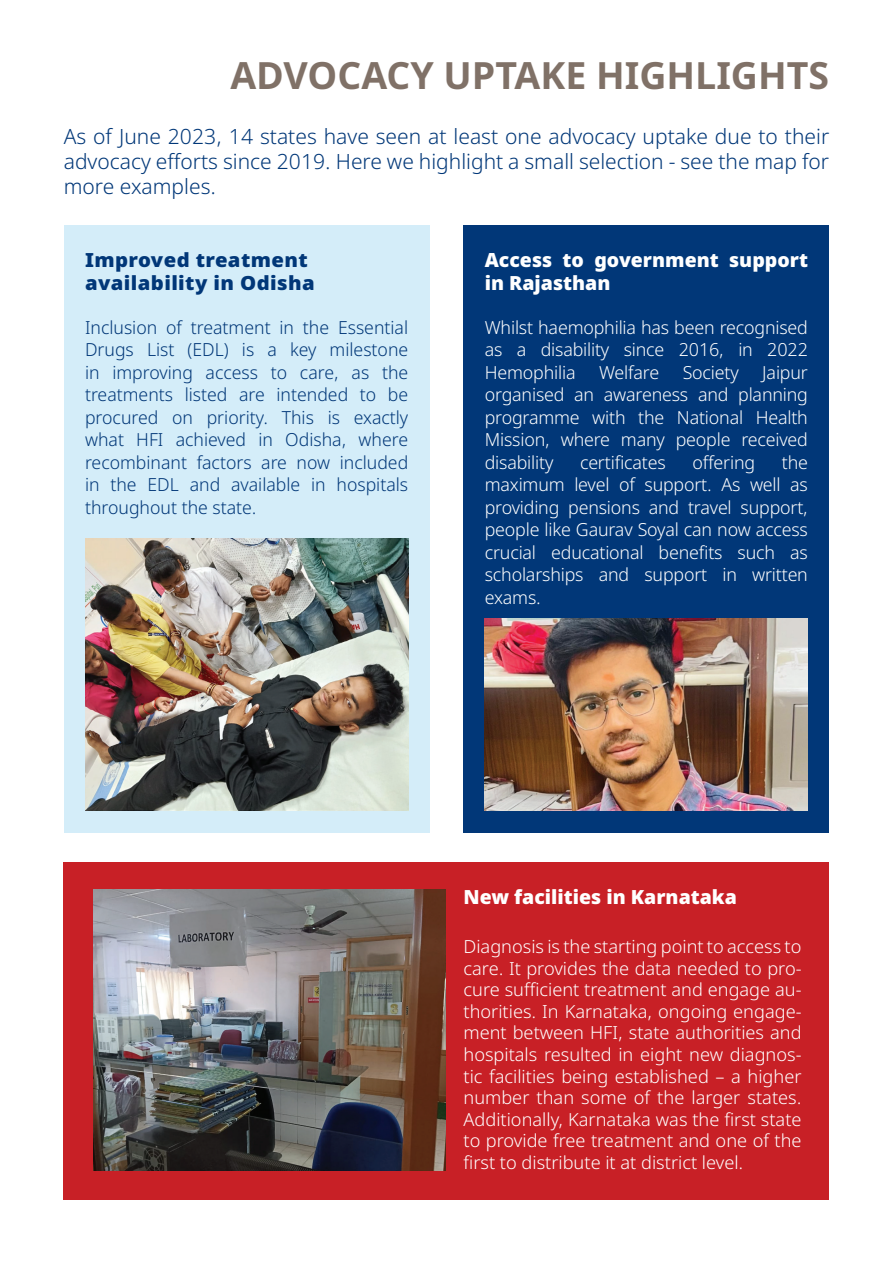
<style>
.page{position:relative;width:893px;height:1263px;background:#fff}
.page>*{position:absolute;margin:0;border:0;box-sizing:border-box;transform-origin:0 0}
.t1{font:700 37.5px "Apis";color:#807167}
.t2{font:300 21px/25.2px "Apis";color:#013778;text-align:justify}
.t3{font:900 19.5px/22.5px "Apis";color:#fff}
.t4{font:900 19.5px/22.5px "Apis";letter-spacing:.02em;color:#013778;scale:1.04 1}
.t5{font:300 18px/22.5px "Apis";letter-spacing:-.01em;color:#fff;text-align:justify}
.t6{font:300 18px/22.5px "Apis";color:#013778;text-align:justify}
</style>
<div class="page">
<div style="left:64px;top:862px;width:765px;height:337px;background:#c82026"></div>
<div style="left:64px;top:225px;width:365px;height:608px;background:#d4edf9"></div>
<div style="left:463px;top:225px;width:366px;height:608px;background:#013778"></div>
<img style="left:85px;top:538px;width:323px;height:272px">
<img style="left:94px;top:889px;width:351px;height:281px">
<img style="left:485px;top:618px;width:323px;height:192px">
<h1 class="t1" style="left:230px;top:49px;width:600px">ADVOCACY UPTAKE HIGHLIGHTS</h1>
<p class="t2" style="left:64px;top:124px;width:767px">As of June 2023, 14 states have seen at least one advocacy uptake due to their advocacy efforts since 2019. Here we highlight a small selection - see the map for more examples.</p>
<p class="t4" style="left:85px;top:249px;width:222px">Improved treatment availability in Odisha</p>
<p class="t6" style="left:85px;top:316px;width:325px">Inclusion of treatment in the Essential Drugs List (EDL) is a key milestone in improving access to care, as the treatments listed are intended to be procured on priority. This is exactly what HFI achieved in Odisha, where recombinant factors are now included in the EDL and available in hospitals throughout the state.</p>
<p class="t3" style="left:485px;top:249px;width:325px">Access to government support in Rajasthan</p>
<p class="t5" style="left:485px;top:316px;width:325px">Whilst haemophilia has been recognised as a disability since 2016, in 2022<br>Hemophilia</p>
<p class="t5" style="left:599px;top:361px;width:62px">Welfare</p>
<p class="t5" style="left:683px;top:361px;width:58px">Society</p>
<p class="t5" style="left:485px;top:361px;width:325px;text-indent:278px">Jaipur organised an awareness and planning programme with the National Health Mission, where many people received disability</p>
<p class="t5" style="left:580px;top:451px;width:87px">certificates</p>
<p class="t5" style="left:692px;top:451px;width:64px">offering</p>
<p class="t5" style="left:485px;top:451px;width:325px;text-indent:297px">the maximum level of support. As well as providing pensions and travel support, people like Gaurav Soyal can now access crucial educational benefits such as scholarships and support in written exams.</p>
<p class="t3" style="left:463px;top:886px;width:275px">New facilities in Karnataka</p>
<p class="t5" style="left:463px;top:936px;width:340px;line-height:21.6px">Diagnosis is the starting point to access to care. It provides the data needed to pro&shy;cure sufficient treatment and engage au&shy;thorities. In Karnataka, ongoing engage&shy;ment between HFI, state authorities and hospitals resulted in eight new diagnos&shy;tic facilities being established – a higher number than some of the larger states.<br>Additionally, Karnataka was the first state to provide free treatment and one of the first to distribute it at district level.</p>
</div>
